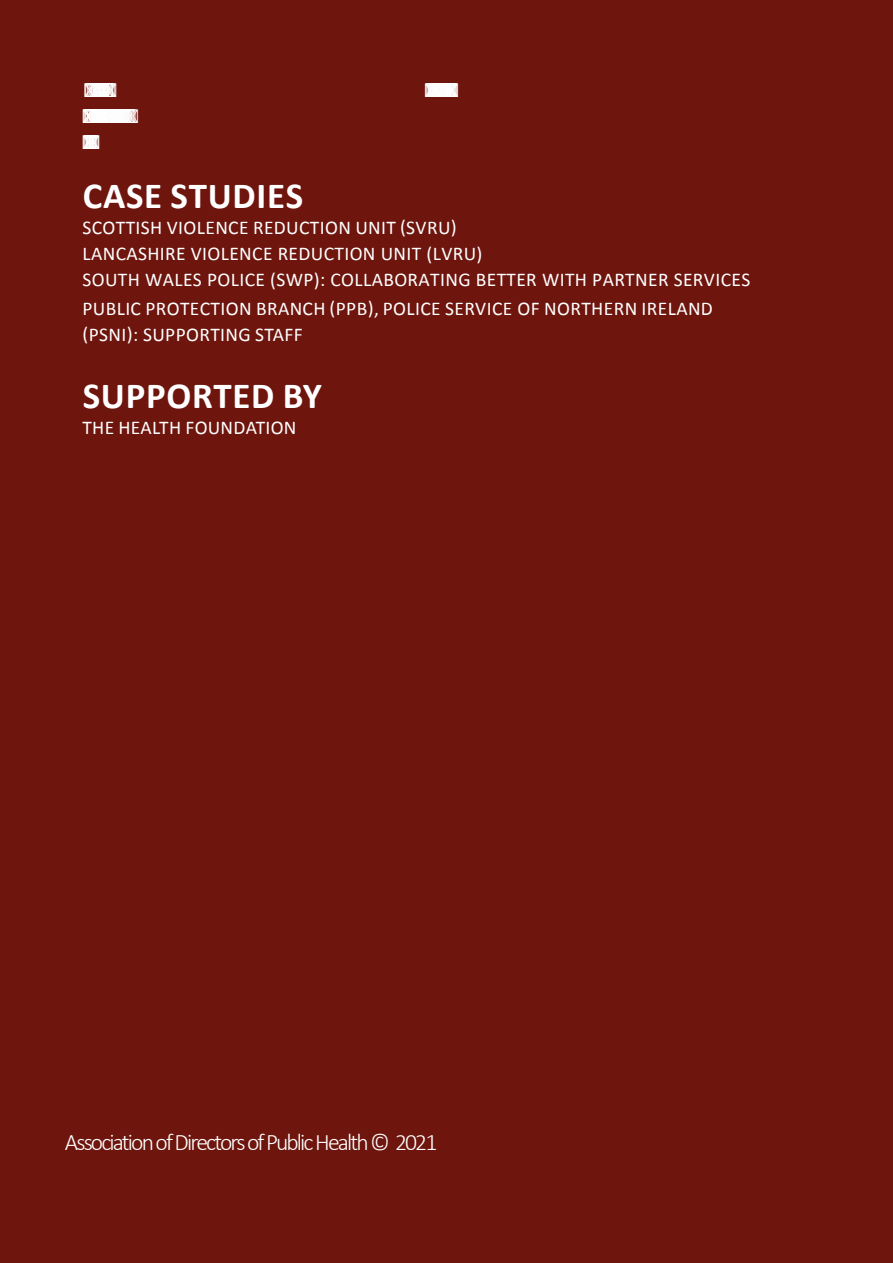
<style>
.page{position:relative;width:893px;height:1263px;background:#fff}
.page>*{position:absolute;margin:0;border:0;box-sizing:border-box;transform-origin:0 0}
.t1{font:700 36.9px "Calibri";letter-spacing:.02em;color:#fff}
.t2{font:300 23.7px "Calibri";letter-spacing:-.08em;color:#fff}
.t3{font:19.5px/26.4px "Calibri";letter-spacing:.02em;color:#fff}
.t4{font:19.5px/25.8px "Museo Sans 300";color:#fff}
</style>
<div class="page">
<div style="left:0;top:0;width:892px;height:1262px;background:#6e150e"></div>
<p class="t4" style="left:84px;top:78px;width:34px">W,ETSDZH^DTKZ&lt;/EWZ</p>
<p class="t4" style="left:425px;top:78px;width:34px">DEZ^,/WDK&gt;/SZD,/^ZWKZDU</p>
<p class="t4" style="left:83px;top:104px;width:57px">T/D,/EW,/&gt;/W^K&amp;TSDZH^DZZ/E'KHDD,Z^Z,E /EDZS/T^</p>
<h1 class="t1" style="left:83px;top:170px;width:222px">CASE STUDIES</h1>
<p class="t3" style="left:82px;top:213px;width:669px">SCOTTISH VIOLENCE REDUCTION UNIT (SVRU)<br>LANCASHIRE VIOLENCE REDUCTION UNIT (LVRU)<br>SOUTH WALES POLICE (SWP): COLLABORATING BETTER WITH PARTNER SERVICES</p>
<p class="t3" style="left:82px;top:295px;width:632px;line-height:25.7px">PUBLIC PROTECTION BRANCH (PPB), POLICE SERVICE OF NORTHERN IRELAND (PSNI): SUPPORTING STAFF</p>
<h1 class="t1" style="left:83px;top:370px;width:241px">SUPPORTED BY</h1>
<p class="t3" style="left:82px;top:414px;width:216px">THE HEALTH FOUNDATION</p>
<p class="t2" style="left:65px;top:1128px;width:374px">Association of Directors of Public Health © 2021</p>
</div>
